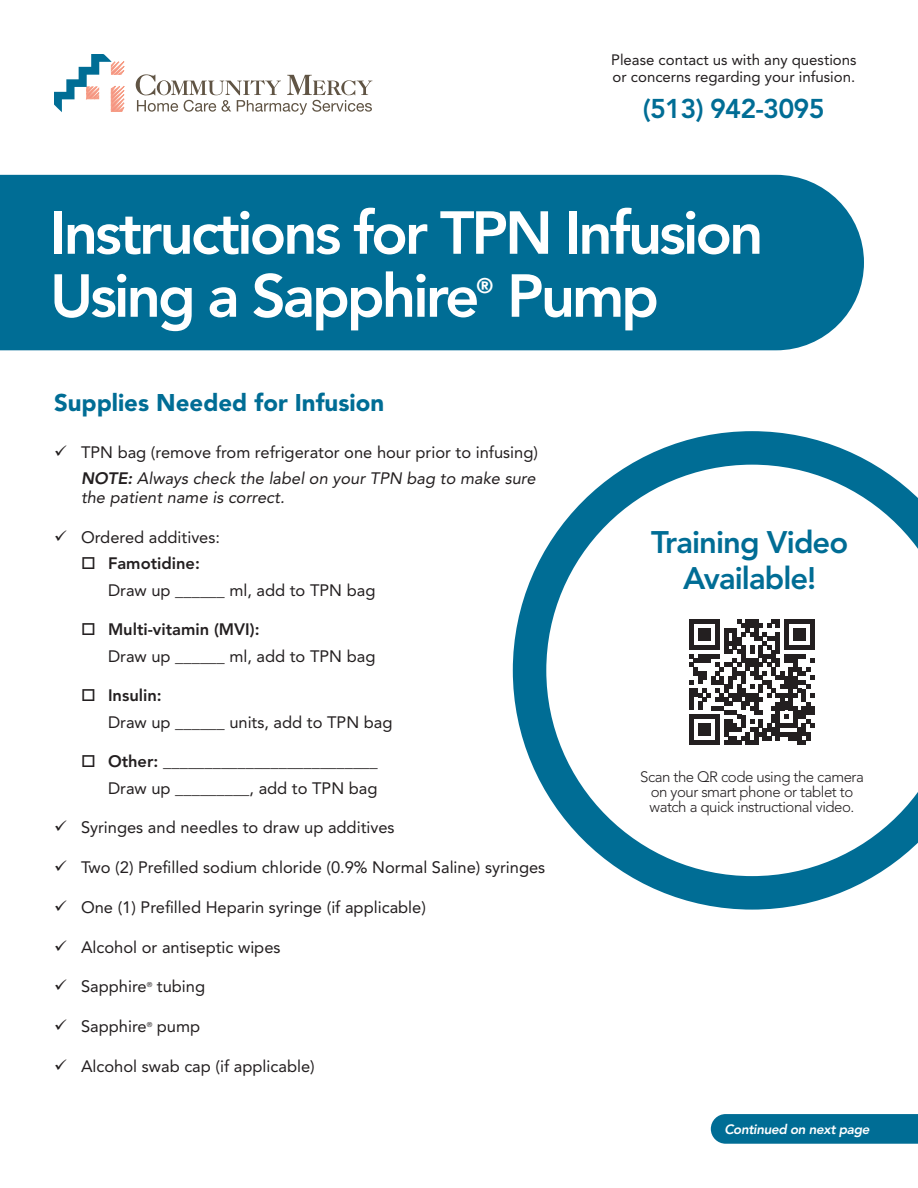
<style>
.page{position:relative;width:918px;height:1188px;background:#fff}
.page>*{position:absolute;margin:0;border:0;box-sizing:border-box;transform-origin:0 0}
.t1{font:800 60px "Avenir LT Std";letter-spacing:-.05em;color:#fff}
.t2{font:800 31.05px/36px "Avenir LT Std";letter-spacing:-.03em;color:#006d95;text-align:center}
.t3{font:800 27px "Avenir LT Std";letter-spacing:-.03em;color:#006d95}
.t4{font:900 24px "Avenir LT Std";color:#006d95}
.t5{font:800 21px "Avenir LT Std";color:#fff}
.t6{font:16.5px "Avenir LT Std";color:#231f20}
.t7{font:italic 16.5px/19.5px "Avenir LT Std";color:#231f20}
.t8{font:800 16.5px "Avenir LT Std";color:#231f20}
.t9{font:300 15px/15px "Avenir LT Std";letter-spacing:-.03em;color:#231f20;text-align:center}
.t10{font:15px/16.5px "Avenir LT Std";color:#231f20}
.t11{font:italic 800 13.5px "Avenir LT Std";letter-spacing:-.03em;color:#fff}
.t12{font:7.05px "Avenir LT Std";color:#231f20}
.s1{font-weight:800}
</style>
<div class="page">
<svg style="left:711px;top:1114px;width:207px;height:30px;background:#067097"></svg>
<svg style="left:513px;top:431px;width:405px;height:479px"></svg>
<div style="left:0;top:175px;width:864px;height:175px;background:#006d95"></div>
<svg style="left:54px;top:54px;width:71px;height:58px"></svg>
<svg style="left:136px;top:74px;width:236px;height:41px"></svg>
<p class="t10" style="left:611px;top:52px;width:247px">Please contact us with any questions or concerns regarding your infusion.</p>
<p class="t3" style="left:643px;top:92px;width:183px">(513) 942-3095</p>
<p class="t1" style="left:50px;top:197px;width:715px">Instructions for TPN Infusion</p>
<p class="t1" style="left:50px;top:260px;width:431px">Using a Sapphire</p>
<p class="t5" style="left:476px;top:273px;width:18px">®</p>
<p class="t1" style="left:507px;top:260px;width:154px">Pump</p>
<p class="t4" style="left:54px;top:388px;width:332px">Supplies Needed for Infusion</p>
<p class="t6" style="left:81px;top:442px;width:459px">TPN bag (remove from refrigerator one hour prior to infusing)</p>
<p class="t7" style="left:81px;top:469px;width:456px"><span class="s1">NOTE:</span> Always check the label on your TPN bag to make sure the patient name is correct.</p>
<p class="t6" style="left:81px;top:528px;width:141px">Ordered additives:</p>
<p class="t8" style="left:108px;top:554px;width:93px">Famotidine:</p>
<p class="t6" style="left:108px;top:580px;width:269px">Draw up ______ ml, add to TPN bag</p>
<p class="t8" style="left:108px;top:620px;width:153px">Multi-vitamin (MVI):</p>
<p class="t6" style="left:108px;top:646px;width:269px">Draw up ______ ml, add to TPN bag</p>
<p class="t8" style="left:108px;top:686px;width:55px">Insulin:</p>
<p class="t6" style="left:108px;top:712px;width:286px">Draw up ______ units, add to TPN bag</p>
<p class="t8" style="left:108px;top:752px;width:271px">Other: __________________________</p>
<p class="t6" style="left:108px;top:778px;width:271px">Draw up _________, add to TPN bag</p>
<p class="t6" style="left:81px;top:818px;width:315px">Syringes and needles to draw up additives</p>
<p class="t6" style="left:81px;top:858px;width:466px">Two (2) Prefilled sodium chloride (0.9% Normal Saline) syringes</p>
<p class="t6" style="left:81px;top:897px;width:347px">One (1) Prefilled Heparin syringe (if applicable)</p>
<p class="t6" style="left:81px;top:937px;width:201px">Alcohol or antiseptic wipes</p>
<p class="t6" style="left:81px;top:977px;width:67px">Sapphire</p>
<p class="t12" style="left:147px;top:980px;width:7px">®</p>
<p class="t6" style="left:157px;top:977px;width:50px">tubing</p>
<p class="t6" style="left:81px;top:1017px;width:67px">Sapphire</p>
<p class="t12" style="left:147px;top:1020px;width:7px">®</p>
<p class="t6" style="left:157px;top:1017px;width:45px">pump</p>
<p class="t6" style="left:81px;top:1056px;width:235px">Alcohol swab cap (if applicable)</p>
<p class="t2" style="left:651px;top:524px;width:199px">Training Video<br>Available!</p>
<p class="t9" style="left:640px;top:769px;width:225px">Scan the QR code using the camera on your smart phone or tablet to watch a quick instructional video.</p>
<p class="t11" style="left:724px;top:1121px;width:147px">Continued on next page</p>
</div>
